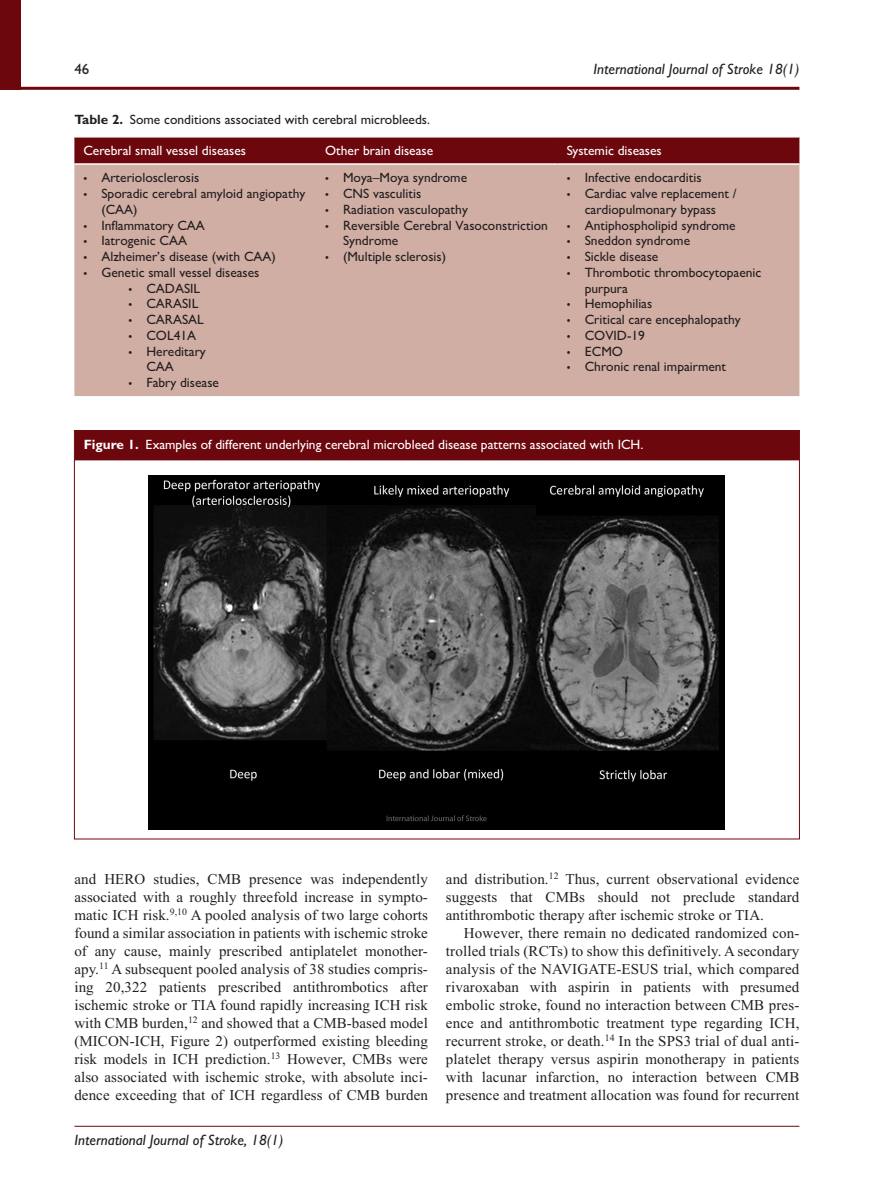
<style>
.page{position:relative;width:893px;height:1191px;background:#fff}
.page>*{position:absolute;margin:0;border:0;box-sizing:border-box;transform-origin:0 0}
.t1{font:15px/18px "Times New Roman";letter-spacing:.005em;color:#231f20;text-align:justify}
.t2{font:italic 500 15px "Gill Sans MT Pro";color:#231f20}
.t3{font:500 15px "Gill Sans MT Pro";color:#231f20}
.t4{font:500 13.5px/15.8px "Gill Sans MT Pro";color:#231f20}
.t5{font:500 13.5px "Gill Sans MT Pro";color:#fff}
.s1{font-family:"Gill Sans Std";font-weight:700}
.s2{font-family:"Myriad Pro";font-weight:400}
</style>
<div class="page">
<hr style="left:0;top:87px;width:799px;height:3px;background:#6d070e">
<div style="left:0;top:0;width:21px;height:89px;background:#6d070e"></div>
<hr style="left:74px;top:1125px;width:725px;height:1px;background:#6d070e">
<div style="left:74px;top:138px;width:725px;height:25px;background:#6d070e"></div>
<div style="left:74px;top:165px;width:725px;height:231px;background:#d1aea4"></div>
<div style="left:75px;top:430px;width:724px;height:30px;background:#6d070e"></div>
<img style="left:149px;top:475px;width:576px;height:354px">
<p class="t3" style="left:74px;top:60px;width:16px">46</p>
<p class="t2" style="left:593px;top:60px;width:207px">International Journal of Stroke 18(1)</p>
<p class="t4" style="left:74px;top:111px;width:357px"><span class="s1">Table 2.</span> Some conditions associated with cerebral microbleeds.</p>
<p class="t5" style="left:83px;top:142px;width:164px">Cerebral small vessel diseases</p>
<p class="t5" style="left:325px;top:142px;width:110px">Other brain disease</p>
<p class="t5" style="left:567px;top:142px;width:97px">Systemic diseases</p>
<p class="t4" style="left:83px;top:170px;width:117px"><span class="s2">•</span> Arteriolosclerosis</p>
<p class="t4" style="left:101px;top:185px;width:205px;text-indent:-18px"><span class="s2">•</span> Sporadic cerebral amyloid angiopathy (CAA)</p>
<p class="t4" style="left:83px;top:217px;width:123px"><span class="s2">•</span> Inflammatory CAA</p>
<p class="t4" style="left:83px;top:233px;width:105px"><span class="s2">•</span> Iatrogenic CAA</p>
<p class="t4" style="left:83px;top:248px;width:194px"><span class="s2">•</span> Alzheimer’s disease (with CAA)</p>
<p class="t4" style="left:83px;top:264px;width:178px"><span class="s2">•</span> Genetic small vessel diseases</p>
<p class="t4" style="left:128px;top:280px;width:73px"><span class="s2">•</span> CADASIL</p>
<p class="t4" style="left:128px;top:296px;width:71px"><span class="s2">•</span> CARASIL</p>
<p class="t4" style="left:128px;top:311px;width:77px"><span class="s2">•</span> CARASAL</p>
<p class="t4" style="left:128px;top:327px;width:69px"><span class="s2">•</span> COL41A</p>
<p class="t4" style="left:146px;top:343px;width:61px;text-indent:-18px"><span class="s2">•</span> Hereditary<br>CAA</p>
<p class="t4" style="left:128px;top:374px;width:92px"><span class="s2">•</span> Fabry disease</p>
<p class="t4" style="left:567px;top:170px;width:136px"><span class="s2">•</span> Infective endocarditis</p>
<p class="t4" style="left:567px;top:185px;width:171px;text-align:center"><span class="s2">•</span> Cardiac valve replacement / cardiopulmonary bypass</p>
<p class="t4" style="left:567px;top:217px;width:171px"><span class="s2">•</span> Antiphospholipid syndrome</p>
<p class="t4" style="left:567px;top:233px;width:125px"><span class="s2">•</span> Sneddon syndrome</p>
<p class="t4" style="left:567px;top:248px;width:93px"><span class="s2">•</span> Sickle disease</p>
<p class="t4" style="left:585px;top:264px;width:178px;text-indent:-18px"><span class="s2">•</span> Thrombotic thrombocytopaenic purpura</p>
<p class="t4" style="left:567px;top:296px;width:87px"><span class="s2">•</span> Hemophilias</p>
<p class="t4" style="left:567px;top:311px;width:175px"><span class="s2">•</span> Critical care encephalopathy</p>
<p class="t4" style="left:567px;top:327px;width:80px"><span class="s2">•</span> COVID-19</p>
<p class="t4" style="left:567px;top:343px;width:58px"><span class="s2">•</span> ECMO</p>
<p class="t4" style="left:567px;top:359px;width:161px"><span class="s2">•</span> Chronic renal impairment</p>
<p class="t4" style="left:325px;top:170px;width:144px"><span class="s2">•</span> Moya–Moya syndrome</p>
<p class="t4" style="left:325px;top:185px;width:98px"><span class="s2">•</span> CNS vasculitis</p>
<p class="t4" style="left:325px;top:201px;width:144px"><span class="s2">•</span> Radiation vasculopathy</p>
<p class="t4" style="left:343px;top:217px;width:206px;text-indent:-18px"><span class="s2">•</span> Reversible Cerebral Vasoconstriction<br>Syndrome</p>
<p class="t4" style="left:325px;top:248px;width:123px"><span class="s2">•</span> (Multiple sclerosis)</p>
<p class="t5" style="left:84px;top:436px;width:561px"><span class="s1">Figure 1.</span> Examples of different underlying cerebral microbleed disease patterns associated with ICH.</p>
<p class="t1" style="left:74px;top:869px;width:355px">and HERO studies, CMB presence was independently associated with a roughly threefold increase in sympto&shy;matic ICH risk.<sup>9,10</sup> A pooled analysis of two large cohorts found a similar association in patients with ischemic stroke of any cause, mainly prescribed antiplatelet monother&shy;apy.<sup>11</sup> A subsequent pooled analysis of 38 studies compris&shy;ing 20,322 patients prescribed antithrombotics after ischemic stroke or TIA found rapidly increasing ICH risk with CMB burden,<sup>12</sup> and showed that a CMB-based model (MICON-ICH, Figure 2) outperformed existing bleeding risk models in ICH prediction.<sup>13</sup> However, CMBs were also associated with ischemic stroke, with absolute inci&shy;dence exceeding that of ICH regardless of CMB burden</p>
<p class="t1" style="left:446px;top:869px;width:355px">and distribution.<sup>12</sup> Thus, current observational evidence suggests that CMBs should not preclude standard antithrombotic therapy after ischemic stroke or TIA.</p>
<p class="t1" style="left:446px;top:923px;width:355px;text-indent:18px">However, there remain no dedicated randomized con&shy;trolled trials (RCTs) to show this definitively. A secondary analysis of the NAVIGATE-ESUS trial, which compared rivaroxaban with aspirin in patients with presumed embolic stroke, found no interaction between CMB pres&shy;ence and antithrombotic treatment type regarding ICH, recurrent stroke, or death.<sup>14</sup> In the SPS3 trial of dual anti&shy;platelet therapy versus aspirin monotherapy in patients with lacunar infarction, no interaction between CMB presence and treatment allocation was found for recurrent</p>
<p class="t2" style="left:74px;top:1130px;width:210px">International Journal of Stroke, 18(1)</p>
</div>
